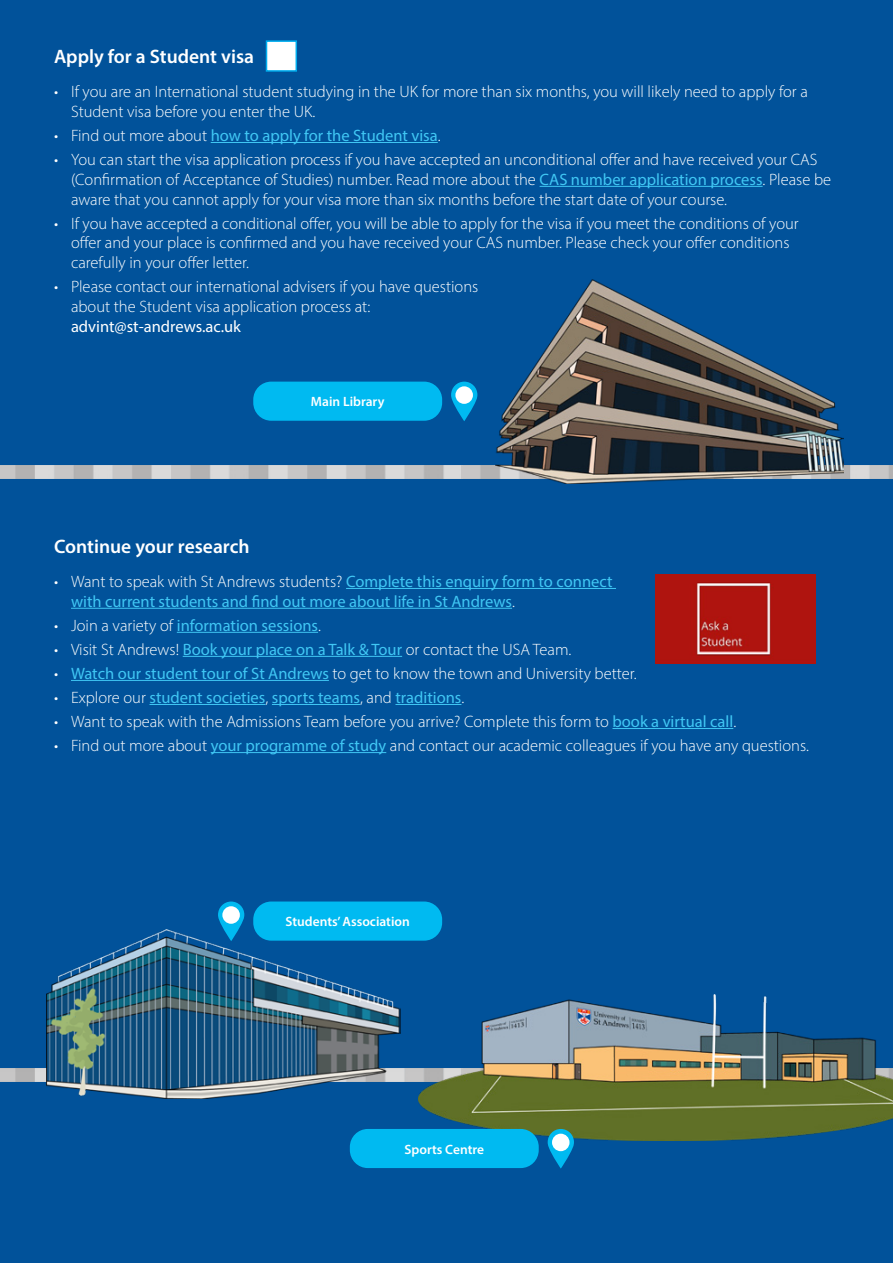
<style>
.page{position:relative;width:893px;height:1263px;background:#01529a}
.page>*{position:absolute;margin:0;border:0;box-sizing:border-box;transform-origin:0 0}
.Section_title{font:600 19.5px "Myriad Pro";color:#fff}
.Body_bullet_points{font:300 16.5px/19.8px "Myriad Pro";color:#fff}
.Body_bullet_points-2{font:16.5px/19.8px "Myriad Pro";color:#40c7f4}
.t1{font:600 13.5px "Myriad Pro";color:#fff}
.s1{font-weight:300;color:#fff}
.s2{font-weight:400;color:#40c7f4}
.s3{font-weight:400}
</style>
<div class="page">
<hr style="left:211px;top:142px;width:227px;height:1px;background:#40c7f4">
<hr style="left:540px;top:186px;width:223px;height:1px;background:#40c7f4">
<div style="left:266px;top:40px;width:31px;height:32px;background:#fff;border:2px solid #00aeef"></div>
<img style="left:0;top:1068px;width:418px;height:13px">
<img style="left:0;top:465px;width:893px;height:14px">
<img style="left:495px;top:280px;width:348px;height:203px">
<svg style="left:451px;top:382px;width:26px;height:39px"></svg>
<div style="left:455px;top:386px;width:18px;height:18px;background:#fff;border-radius:50%"></div>
<div style="left:253px;top:382px;width:189px;height:39px;background:#00baf1;border-radius:18px"></div>
<img style="left:418px;top:995px;width:475px;height:145px">
<img style="left:46px;top:929px;width:355px;height:169px">
<svg style="left:548px;top:1129px;width:26px;height:39px"></svg>
<div style="left:552px;top:1134px;width:17px;height:17px;background:#fff;border-radius:50%"></div>
<div style="left:350px;top:1129px;width:189px;height:39px;background:#00baf1;border-radius:18px"></div>
<svg style="left:218px;top:901px;width:26px;height:40px"></svg>
<div style="left:222px;top:906px;width:18px;height:18px;background:#fff;border-radius:50%"></div>
<div style="left:253px;top:901px;width:189px;height:40px;background:#00baf1;border-radius:18px"></div>
<img style="left:655px;top:574px;width:160px;height:90px">
<hr style="left:346px;top:588px;width:270px;height:1px;background:#40c7f4">
<hr style="left:71px;top:608px;width:441px;height:1px;background:#40c7f4">
<hr style="left:177px;top:632px;width:141px;height:1px;background:#40c7f4">
<hr style="left:183px;top:656px;width:219px;height:1px;background:#40c7f4">
<hr style="left:71px;top:680px;width:258px;height:1px;background:#40c7f4">
<hr style="left:149px;top:704px;width:116px;height:1px;background:#40c7f4">
<hr style="left:272px;top:704px;width:88px;height:1px;background:#40c7f4">
<hr style="left:395px;top:704px;width:66px;height:1px;background:#40c7f4">
<hr style="left:612px;top:728px;width:121px;height:1px;background:#40c7f4">
<hr style="left:211px;top:752px;width:175px;height:1px;background:#40c7f4">
<h2 class="Section_title" style="left:54px;top:44px;width:202px">Apply for a Student visa</h2>
<p class="Body_bullet_points" style="left:71px;top:81px;width:738px;text-indent:-17px">• If you are an International student studying in the UK for more than six months, you will likely need to apply for a<br>Student visa before you enter the UK.</p>
<p class="Body_bullet_points-2" style="left:54px;top:125px;width:388px"><span class="s1">• Find out more about</span> how to apply for the Student visa<span class="s1">.</span></p>
<p class="Body_bullet_points" style="left:71px;top:149px;width:762px;text-indent:-17px">• You can start the visa application process if you have accepted an unconditional offer and have received your CAS (Confirmation of Acceptance of Studies) number. Read more about the <span class="s2">CAS number application process</span>. Please be aware that you cannot apply for your visa more than six months before the start date of your course.</p>
<p class="Body_bullet_points" style="left:71px;top:213px;width:729px;text-indent:-17px">• If you have accepted a conditional offer, you will be able to apply for the visa if you meet the conditions of your offer and your place is confirmed and you have received your CAS number. Please check your offer conditions carefully in your offer letter.</p>
<p class="Body_bullet_points" style="left:71px;top:277px;width:409px;text-indent:-17px">• Please contact our international advisers if you have questions about the Student visa application process at: <span class="s3">advint@st-andrews.ac.uk</span></p>
<p class="t1" style="left:311px;top:393px;width:75px">Main Library</p>
<h2 class="Section_title" style="left:54px;top:534px;width:197px">Continue your research</h2>
<p class="Body_bullet_points-2" style="left:71px;top:571px;width:543px;text-indent:-17px"><span class="s1">• Want to speak with St Andrews students?</span> Complete this enquiry form to connect with current students and find out more about life in St Andrews<span class="s1">.</span></p>
<p class="Body_bullet_points-2" style="left:54px;top:615px;width:268px"><span class="s1">• Join a variety of</span> information sessions<span class="s1">.</span></p>
<p class="Body_bullet_points" style="left:54px;top:639px;width:519px">• Visit St Andrews! <span class="s2">Book your place on a Talk &amp; Tour</span> or contact the USA Team.</p>
<p class="Body_bullet_points" style="left:54px;top:663px;width:584px">• <span class="s2">Watch our student tour of St Andrews</span> to get to know the town and University better.</p>
<p class="Body_bullet_points-2" style="left:54px;top:687px;width:412px"><span class="s1">• Explore our</span> student societies<span class="s1">,</span> sports teams<span class="s1">, and</span> traditions<span class="s1">.</span></p>
<p class="Body_bullet_points" style="left:54px;top:711px;width:684px">• Want to speak with the Admissions Team before you arrive? Complete this form to <span class="s2">book a virtual call</span>.</p>
<p class="Body_bullet_points" style="left:54px;top:735px;width:756px">• Find out more about <span class="s2">your programme of study</span> and contact our academic colleagues if you have any questions.</p>
<p class="t1" style="left:286px;top:913px;width:126px">Students’ Association</p>
<p class="t1" style="left:404px;top:1140px;width:81px">Sports Centre</p>
</div>
